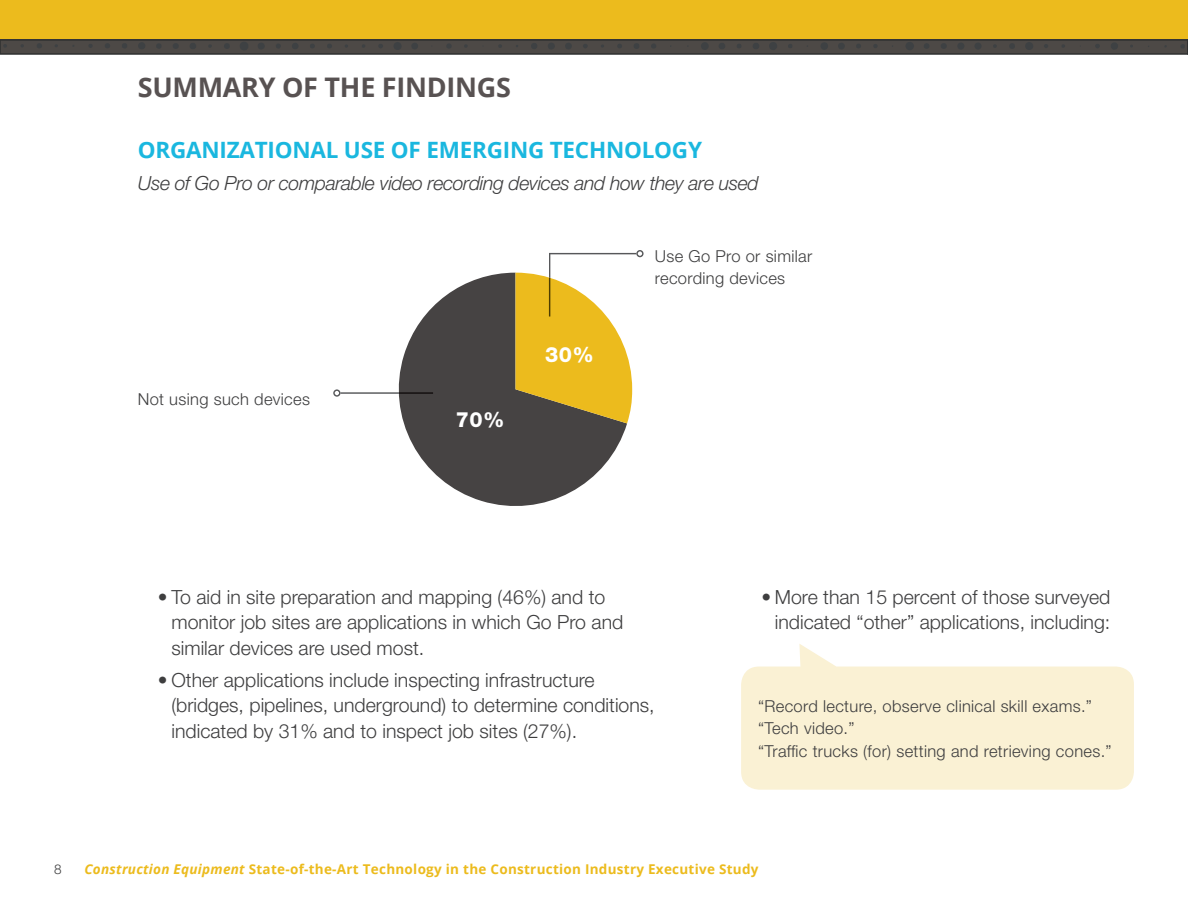
<style>
.page{position:relative;width:1188px;height:918px;background:#fff}
.page>*{position:absolute;margin:0;border:0;box-sizing:border-box;transform-origin:0 0}
.t1{font:700 27px "Open Sans";letter-spacing:-.01em;color:#585252}
.t2{font:700 22.5px "Open Sans";letter-spacing:-.01em;color:#1ab7df}
.t3{font:800 21px "Helvetica Neue LT Std";color:#fff}
.t4{font:300 19.5px/25.5px "Helvetica Neue LT Std";color:#3e3e3f}
.t5{font:italic 300 19.5px "Helvetica Neue LT Std";letter-spacing:-.02em;color:#3e3e3f}
.t6{font:300 16.5px/22.5px "Helvetica Neue LT Std";letter-spacing:.02em;color:#3e3e3f}
.t7{font:700 13.5px "Open Sans";letter-spacing:.02em;color:#ecbb1d}
.t8{font:300 13.5px "Helvetica Neue LT Std";color:#3e3e3f}
.s1{font-style:italic}
</style>
<div class="page">
<div style="left:0;top:0;width:1188px;height:54px;background:#ecbb1d"></div>
<svg style="left:0;top:39px;width:1188px;height:16px;background:#484644"></svg>
<svg style="left:741px;top:644px;width:393px;height:146px;background:#faf3da"></svg>
<svg style="left:398px;top:273px;width:229px;height:233px;fill:#464343"></svg>
<svg style="left:516px;top:250px;width:128px;height:173px"></svg>
<svg style="left:333px;top:389px;width:100px;height:8px"></svg>
<h1 class="t1" style="left:138px;top:69px;width:375px">SUMMARY OF THE FINDINGS</h1>
<p class="t2" style="left:138px;top:134px;width:566px">ORGANIZATIONAL USE OF EMERGING TECHNOLOGY</p>
<p class="t5" style="left:138px;top:172px;width:623px">Use of Go Pro or comparable video recording devices and how they are used</p>
<p class="t6" style="left:138px;top:387px;width:174px">Not using such devices</p>
<p class="t3" style="left:456px;top:407px;width:50px">70%</p>
<p class="t3" style="left:545px;top:342px;width:50px">30%</p>
<p class="t6" style="left:655px;top:244px;width:159px">Use Go Pro or similar recording devices</p>
<p class="t4" style="left:171px;top:584px;width:453px;text-indent:-13px">• To aid in site preparation and mapping (46%) and to monitor job sites are applications in which Go Pro and similar devices are used most.</p>
<p class="t4" style="left:171px;top:667px;width:485px;text-indent:-13px">• Other applications include inspecting infrastructure (bridges, pipelines, underground) to determine conditions, indicated by 31% and to inspect job sites (27%).</p>
<p class="t4" style="left:761px;top:584px;width:351px;text-align:right">• More than 15 percent of those surveyed indicated “other” applications, including:</p>
<p class="t6" style="left:758px;top:694px;width:355px">“Record lecture, observe clinical skill exams.” “Tech video.”<br>“Traffic trucks (for) setting and retrieving cones.”</p>
<p class="t8" style="left:54px;top:861px;width:9px">8</p>
<p class="t7" style="left:84px;top:860px;width:676px"><span class="s1">Construction Equipment</span> State-of-the-Art Technology in the Construction Industry Executive Study</p>
</div>
